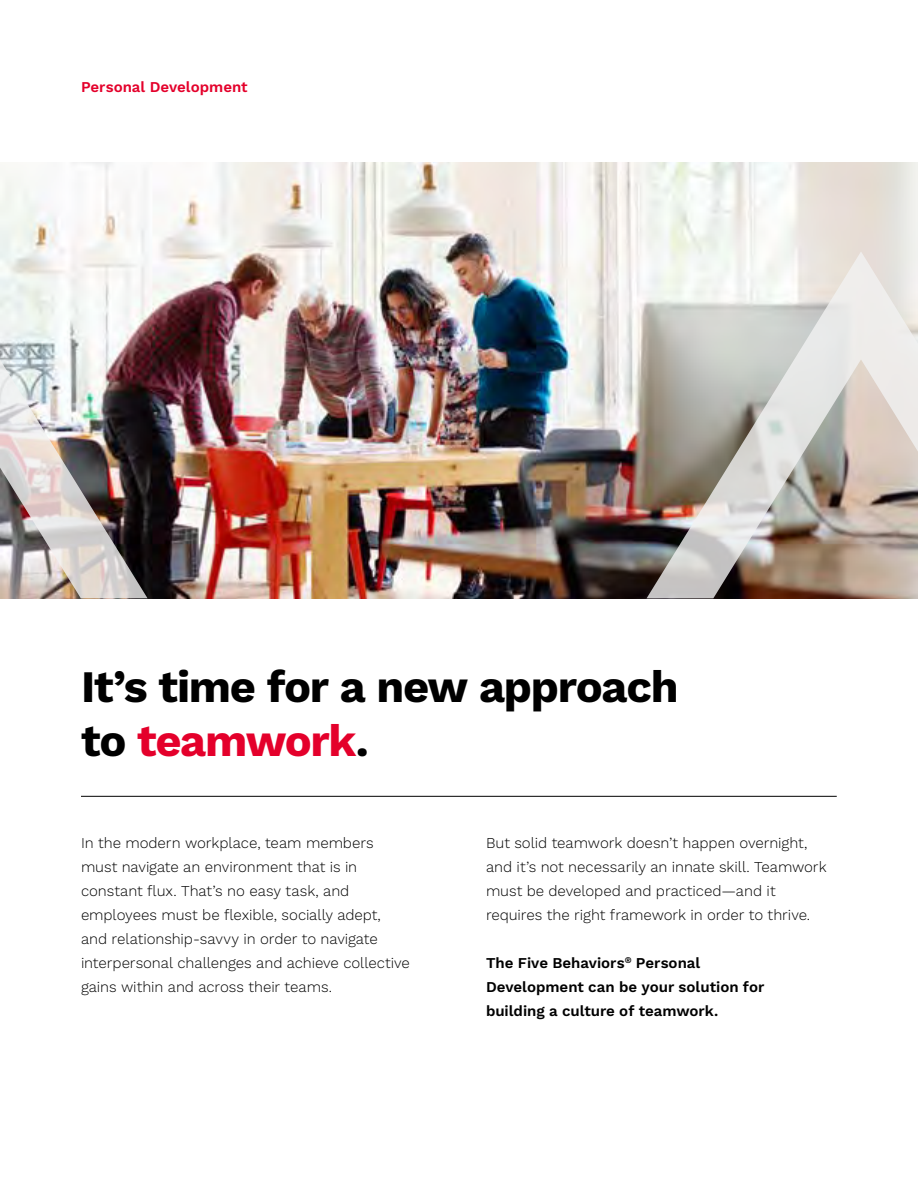
<style>
.page{position:relative;width:918px;height:1188px;background:#fff}
.page>*{position:absolute;margin:0;border:0;box-sizing:border-box;transform-origin:0 0}
.t1{font:700 45px/54px "Work Sans";letter-spacing:-.03em;color:#000}
.t2{font:300 15px/24px "Work Sans";letter-spacing:-.005em;color:#000}
.t3{font:600 15px/24px "Work Sans";color:#000}
.t4{font:600 15px "Work Sans";color:#e4002b}
.s1{color:#e4002b}
</style>
<div class="page">
<hr style="left:81px;top:796px;width:756px;height:1px;background:#000">
<img style="left:0;top:162px;width:918px;height:436px">
<svg style="left:647px;top:251px;width:271px;height:347px;background:#c3bdb5"></svg>
<img style="left:0;top:338px;width:148px;height:260px">
<p class="t4" style="left:81px;top:79px;width:168px">Personal Development</p>
<h1 class="t1" style="left:81px;top:662px;width:599px">It’s time for a new approach to <span class="s1">teamwork</span>.</h1>
<p class="t2" style="left:81px;top:831px;width:330px">In the modern workplace, team members must navigate an environment that is in constant flux. That’s no easy task, and employees must be flexible, socially adept, and relationship-savvy in order to navigate interpersonal challenges and achieve collective gains within and across their teams.</p>
<p class="t2" style="left:486px;top:831px;width:342px">But solid teamwork doesn’t happen overnight, and it’s not necessarily an innate skill. Teamwork must be developed and practiced—and it requires the right framework in order to thrive.</p>
<p class="t3" style="left:486px;top:951px;width:280px">The Five Behaviors<sup>®</sup> Personal<br>Development can be your solution for building a culture of teamwork.</p>
</div>
